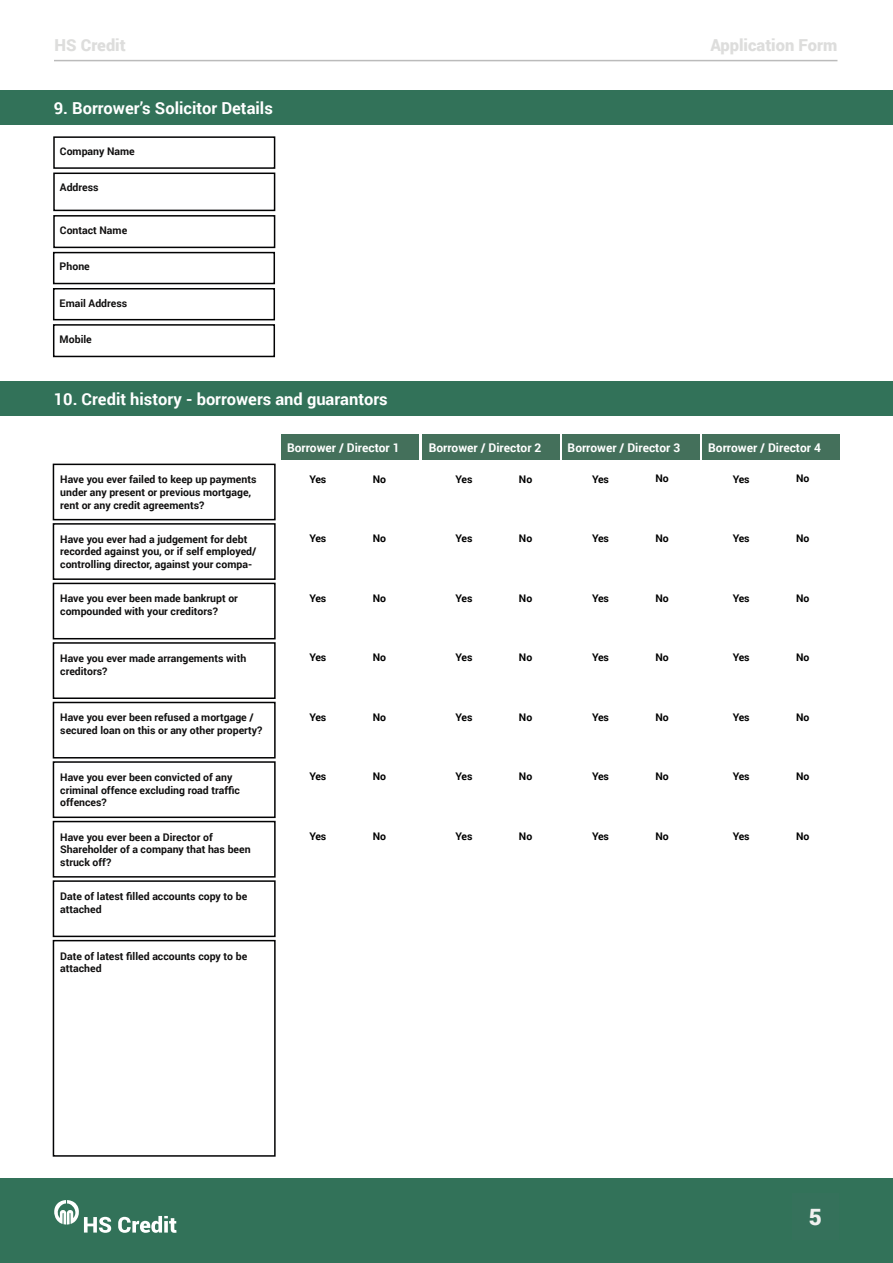
<style>
.page{position:relative;width:893px;height:1263px;background:#fff}
.page>*{position:absolute;margin:0;border:0;box-sizing:border-box;transform-origin:0 0}
.t1{font:900 22.5px "Roboto";color:#f0f0ef}
.t2{font:700 16.5px "Roboto";color:#fff}
.t3{font:900 16.5px "Roboto";color:#dddddc}
.t4{font:700 12px "Roboto";color:#fff}
.t5{font:700 10.5px/12.6px "Roboto";color:#111010}
.t6{font:700 10.5px "Roboto";color:#000}
</style>
<div class="page">
<div style="left:0;top:1178px;width:893px;height:85px;background:#327259"></div>
<svg style="left:54px;top:1200px;width:57px;height:33px"></svg>
<svg style="left:118px;top:1216px;width:59px;height:17px"></svg>
<hr style="left:54px;top:60px;width:783px;height:1px;background:#bbb">
<div style="left:0;top:90px;width:893px;height:35px;background:#327259"></div>
<div style="left:53px;top:136px;width:222px;height:33px;border:2px solid #020203"></div>
<div style="left:53px;top:173px;width:222px;height:38px;border:2px solid #020203"></div>
<div style="left:53px;top:215px;width:222px;height:33px;border:2px solid #020203"></div>
<div style="left:53px;top:252px;width:222px;height:32px;border:2px solid #020203"></div>
<div style="left:53px;top:288px;width:222px;height:32px;border:2px solid #020203"></div>
<div style="left:53px;top:324px;width:222px;height:33px;border:2px solid #020203"></div>
<div style="left:0;top:381px;width:893px;height:35px;background:#327259"></div>
<div style="left:53px;top:464px;width:223px;height:56px;border:2px solid #020203"></div>
<div style="left:53px;top:523px;width:223px;height:57px;border:2px solid #020203"></div>
<div style="left:53px;top:583px;width:223px;height:56px;border:2px solid #020203"></div>
<div style="left:53px;top:642px;width:223px;height:57px;border:2px solid #020203"></div>
<div style="left:53px;top:702px;width:223px;height:56px;border:2px solid #020203"></div>
<div style="left:53px;top:761px;width:223px;height:57px;border:2px solid #020203"></div>
<div style="left:53px;top:821px;width:223px;height:56px;border:2px solid #020203"></div>
<div style="left:53px;top:880px;width:223px;height:57px;border:2px solid #020203"></div>
<div style="left:53px;top:940px;width:223px;height:217px;border:2px solid #020203"></div>
<div style="left:281px;top:434px;width:138px;height:26px;background:#44705b"></div>
<div style="left:422px;top:434px;width:138px;height:26px;background:#44705b"></div>
<div style="left:562px;top:434px;width:138px;height:26px;background:#44705b"></div>
<div style="left:702px;top:434px;width:138px;height:26px;background:#44705b"></div>
<h2 class="t3" style="left:55px;top:33px;width:73px">HS Credit</h2>
<h2 class="t3" style="left:710px;top:33px;width:128px">Application Form</h2>
<h2 class="t2" style="left:54px;top:96px;width:221px">9. Borrower’s Solicitor Details</h2>
<p class="t5" style="left:60px;top:145px;width:76px">Company Name</p>
<p class="t5" style="left:60px;top:181px;width:40px">Address</p>
<p class="t5" style="left:60px;top:223px;width:69px">Contact Name</p>
<p class="t5" style="left:60px;top:260px;width:32px">Phone</p>
<p class="t5" style="left:60px;top:296px;width:69px">Email Address</p>
<p class="t5" style="left:60px;top:332px;width:34px">Mobile</p>
<h2 class="t2" style="left:54px;top:387px;width:335px">10. Credit history - borrowers and guarantors</h2>
<p class="t5" style="left:60px;top:473px;width:198px">Have you ever failed to keep up payments under any present or previous mortgage, rent or any credit agreements?</p>
<p class="t5" style="left:60px;top:532px;width:198px">Have you ever had a judgement for debt recorded against you, or if self employed/ controlling director, against your compa-</p>
<p class="t5" style="left:60px;top:592px;width:179px">Have you ever been made bankrupt or compounded with your creditors?</p>
<p class="t5" style="left:60px;top:651px;width:188px">Have you ever made arrangements with creditors?</p>
<p class="t5" style="left:60px;top:711px;width:204px">Have you ever been refused a mortgage / secured loan on this or any other property?</p>
<p class="t5" style="left:60px;top:770px;width:181px">Have you ever been convicted of any criminal offence excluding road traffic offences?</p>
<p class="t5" style="left:60px;top:830px;width:192px">Have you ever been a Director of<br>Shareholder of a company that has been struck off?</p>
<p class="t5" style="left:60px;top:889px;width:188px">Date of latest filled accounts copy to be attached</p>
<p class="t5" style="left:60px;top:949px;width:188px">Date of latest filled accounts copy to be attached</p>
<p class="t4" style="left:287px;top:439px;width:114px">Borrower / Director 1</p>
<p class="t4" style="left:429px;top:439px;width:114px">Borrower / Director 2</p>
<p class="t4" style="left:568px;top:439px;width:114px">Borrower / Director 3</p>
<p class="t4" style="left:708px;top:439px;width:114px">Borrower / Director 4</p>
<p class="t6" style="left:309px;top:471px;width:18px">Yes</p>
<p class="t6" style="left:373px;top:471px;width:15px">No</p>
<p class="t6" style="left:456px;top:471px;width:18px">Yes</p>
<p class="t6" style="left:519px;top:471px;width:15px">No</p>
<p class="t6" style="left:592px;top:471px;width:18px">Yes</p>
<p class="t6" style="left:655px;top:471px;width:15px">No</p>
<p class="t6" style="left:733px;top:471px;width:18px">Yes</p>
<p class="t6" style="left:796px;top:471px;width:15px">No</p>
<p class="t6" style="left:309px;top:531px;width:18px">Yes</p>
<p class="t6" style="left:373px;top:531px;width:15px">No</p>
<p class="t6" style="left:456px;top:531px;width:18px">Yes</p>
<p class="t6" style="left:519px;top:531px;width:15px">No</p>
<p class="t6" style="left:592px;top:531px;width:18px">Yes</p>
<p class="t6" style="left:655px;top:531px;width:15px">No</p>
<p class="t6" style="left:733px;top:531px;width:18px">Yes</p>
<p class="t6" style="left:796px;top:531px;width:15px">No</p>
<p class="t6" style="left:309px;top:590px;width:18px">Yes</p>
<p class="t6" style="left:373px;top:590px;width:15px">No</p>
<p class="t6" style="left:456px;top:590px;width:18px">Yes</p>
<p class="t6" style="left:519px;top:590px;width:15px">No</p>
<p class="t6" style="left:592px;top:590px;width:18px">Yes</p>
<p class="t6" style="left:655px;top:590px;width:15px">No</p>
<p class="t6" style="left:733px;top:590px;width:18px">Yes</p>
<p class="t6" style="left:796px;top:590px;width:15px">No</p>
<p class="t6" style="left:309px;top:650px;width:18px">Yes</p>
<p class="t6" style="left:373px;top:650px;width:15px">No</p>
<p class="t6" style="left:456px;top:650px;width:18px">Yes</p>
<p class="t6" style="left:519px;top:650px;width:15px">No</p>
<p class="t6" style="left:592px;top:650px;width:18px">Yes</p>
<p class="t6" style="left:655px;top:650px;width:15px">No</p>
<p class="t6" style="left:733px;top:650px;width:18px">Yes</p>
<p class="t6" style="left:796px;top:650px;width:15px">No</p>
<p class="t6" style="left:309px;top:710px;width:18px">Yes</p>
<p class="t6" style="left:373px;top:709px;width:15px">No</p>
<p class="t6" style="left:456px;top:709px;width:18px">Yes</p>
<p class="t6" style="left:519px;top:709px;width:15px">No</p>
<p class="t6" style="left:592px;top:709px;width:18px">Yes</p>
<p class="t6" style="left:655px;top:709px;width:15px">No</p>
<p class="t6" style="left:733px;top:709px;width:18px">Yes</p>
<p class="t6" style="left:796px;top:709px;width:15px">No</p>
<p class="t6" style="left:309px;top:769px;width:18px">Yes</p>
<p class="t6" style="left:373px;top:769px;width:15px">No</p>
<p class="t6" style="left:456px;top:769px;width:18px">Yes</p>
<p class="t6" style="left:519px;top:769px;width:15px">No</p>
<p class="t6" style="left:592px;top:769px;width:18px">Yes</p>
<p class="t6" style="left:655px;top:769px;width:15px">No</p>
<p class="t6" style="left:733px;top:769px;width:18px">Yes</p>
<p class="t6" style="left:796px;top:769px;width:15px">No</p>
<p class="t6" style="left:309px;top:829px;width:18px">Yes</p>
<p class="t6" style="left:373px;top:828px;width:15px">No</p>
<p class="t6" style="left:456px;top:829px;width:18px">Yes</p>
<p class="t6" style="left:519px;top:828px;width:15px">No</p>
<p class="t6" style="left:592px;top:829px;width:18px">Yes</p>
<p class="t6" style="left:655px;top:828px;width:15px">No</p>
<p class="t6" style="left:733px;top:828px;width:18px">Yes</p>
<p class="t6" style="left:796px;top:828px;width:15px">No</p>
<h1 class="t1" style="left:809px;top:1201px;width:15px">5</h1>
</div>
